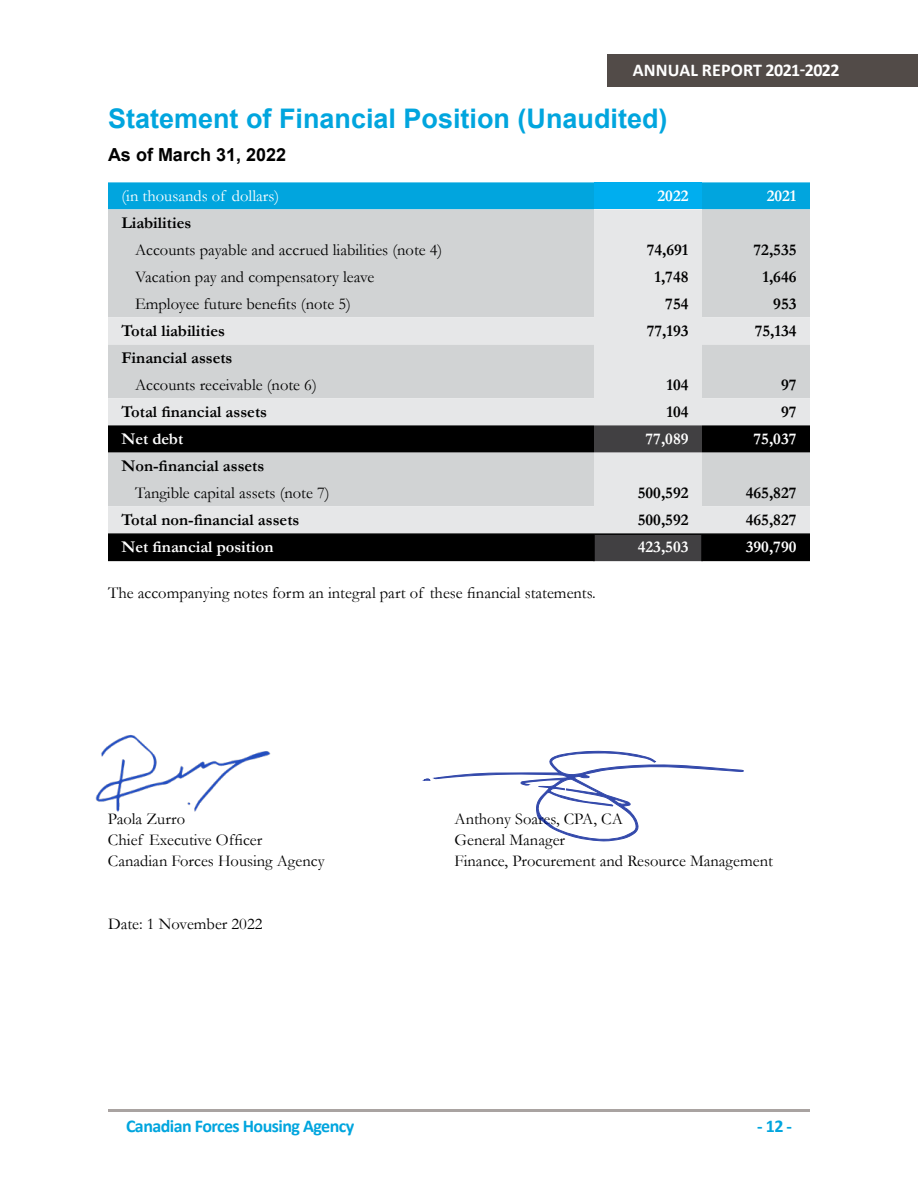
<style>
.page{position:relative;width:918px;height:1188px;background:#fff}
.page>*{position:absolute;margin:0;border:0;box-sizing:border-box;transform-origin:0 0}
.SubHeading_3{font:700 27px "Arial";color:#01a5de}
.t1{font:700 18px "Calibri";letter-spacing:-.03em;color:#01a5de}
.t2{font:700 18px "Calibri";letter-spacing:.005em;color:#fff}
.SubHeading_4{font:700 18px "Arial";color:#000}
.Paragraph__Main_text{font:16.5px/21px "Garamond";color:#000}
.L2{font:16.5px "Garamond";color:#000}
.L1{font:700 16.5px "Garamond";color:#000}
.numbers{font:700 16.5px "Garamond";color:#000}
.footer_tBold_1{font:700 16.5px "Garamond";color:#fff}
.footer_tBold_2{font:700 16.5px "Garamond";color:#fff}
.header_tReg{font:16.5px "Garamond";color:#fff}
.header_tBold_align_r{font:700 16.5px "Garamond";color:#fff}
</style>
<div class="page">
<hr style="left:108px;top:1109px;width:702px;height:3px;background:#a9a3a1">
<div style="left:608px;top:54px;width:310px;height:32px;background:#524b48"></div>
<div style="left:108px;top:182px;width:702px;height:27px;background:#01a5de"></div>
<div style="left:594px;top:182px;width:108px;height:27px;background:#00aeef"></div>
<svg style="left:108px;top:209px;width:702px;height:216px;background:#d8dadb"></svg>
<svg style="left:108px;top:425px;width:702px;height:136px;background:#828384"></svg>
<svg style="left:594px;top:425px;width:108px;height:136px;background:#a5a5a6"></svg>
<hr style="left:108px;top:533px;width:486px;height:2px;background:#000">
<hr style="left:594px;top:533px;width:108px;height:2px;background:#000">
<hr style="left:593px;top:535px;width:2px;height:26px;background:#000">
<hr style="left:702px;top:533px;width:108px;height:2px;background:#000">
<hr style="left:701px;top:535px;width:2px;height:26px;background:#000">
<svg style="left:423px;top:750px;width:321px;height:91px"></svg>
<img style="left:95px;top:735px;width:176px;height:77px">
<p class="t2" style="left:633px;top:57px;width:208px">ANNUAL REPORT 2021-2022</p>
<h3 class="SubHeading_3" style="left:108px;top:99px;width:561px">Statement of Financial Position (Unaudited)</h3>
<h4 class="SubHeading_4" style="left:108px;top:142px;width:180px">As of March 31, 2022</h4>
<p class="header_tReg" style="left:122px;top:185px;width:159px">(in thousands of dollars)</p>
<p class="header_tBold_align_r" style="left:658px;top:185px;width:32px">2022</p>
<p class="header_tBold_align_r" style="left:767px;top:185px;width:31px">2021</p>
<p class="L1" style="left:122px;top:212px;width:71px">Liabilities</p>
<p class="L2" style="left:135px;top:239px;width:309px">Accounts payable and accrued liabilities (note 4)</p>
<p class="numbers" style="left:647px;top:239px;width:43px">74,691</p>
<p class="numbers" style="left:754px;top:239px;width:44px">72,535</p>
<p class="L2" style="left:135px;top:266px;width:241px">Vacation pay and compensatory leave</p>
<p class="numbers" style="left:654px;top:266px;width:36px">1,748</p>
<p class="numbers" style="left:762px;top:266px;width:36px">1,646</p>
<p class="L2" style="left:135px;top:293px;width:217px">Employee future benefits (note 5)</p>
<p class="numbers" style="left:665px;top:293px;width:25px">754</p>
<p class="numbers" style="left:773px;top:293px;width:25px">953</p>
<p class="L1" style="left:122px;top:320px;width:105px">Total liabilities</p>
<p class="numbers" style="left:647px;top:320px;width:43px">77,193</p>
<p class="numbers" style="left:755px;top:320px;width:43px">75,134</p>
<p class="L1" style="left:122px;top:347px;width:113px">Financial assets</p>
<p class="L2" style="left:135px;top:374px;width:183px">Accounts receivable (note 6)</p>
<p class="numbers" style="left:666px;top:374px;width:24px">104</p>
<p class="numbers" style="left:781px;top:374px;width:17px">97</p>
<p class="L1" style="left:122px;top:401px;width:147px">Total financial assets</p>
<p class="numbers" style="left:666px;top:401px;width:24px">104</p>
<p class="numbers" style="left:781px;top:401px;width:17px">97</p>
<p class="footer_tBold_1" style="left:122px;top:428px;width:63px">Net debt</p>
<p class="footer_tBold_2" style="left:646px;top:428px;width:44px">77,089</p>
<p class="footer_tBold_2" style="left:754px;top:428px;width:44px">75,037</p>
<p class="L1" style="left:122px;top:455px;width:144px">Non-financial assets</p>
<p class="L2" style="left:135px;top:482px;width:196px">Tangible capital assets (note 7)</p>
<p class="numbers" style="left:638px;top:482px;width:52px">500,592</p>
<p class="numbers" style="left:746px;top:482px;width:52px">465,827</p>
<p class="L1" style="left:122px;top:509px;width:179px">Total non-financial assets</p>
<p class="numbers" style="left:638px;top:509px;width:52px">500,592</p>
<p class="numbers" style="left:746px;top:509px;width:52px">465,827</p>
<p class="footer_tBold_1" style="left:122px;top:535px;width:153px">Net financial position</p>
<p class="footer_tBold_2" style="left:638px;top:535px;width:52px">423,503</p>
<p class="footer_tBold_2" style="left:746px;top:535px;width:52px">390,790</p>
<p class="Paragraph__Main_text" style="left:108px;top:582px;width:489px">The accompanying notes form an integral part of these financial statements.</p>
<p class="Paragraph__Main_text" style="left:108px;top:808px;width:218px">Paola Zurro<br>Chief Executive Officer<br>Canadian Forces Housing Agency</p>
<p class="Paragraph__Main_text" style="left:454px;top:808px;width:320px">Anthony Soares, CPA, CA<br>General Manager<br>Finance, Procurement and Resource Management</p>
<p class="Paragraph__Main_text" style="left:108px;top:913px;width:156px">Date: 1 November 2022</p>
<p class="t1" style="left:126px;top:1113px;width:230px">Canadian Forces Housing Agency</p>
<p class="t1" style="left:757px;top:1113px;width:36px">- 12 -</p>
</div>
